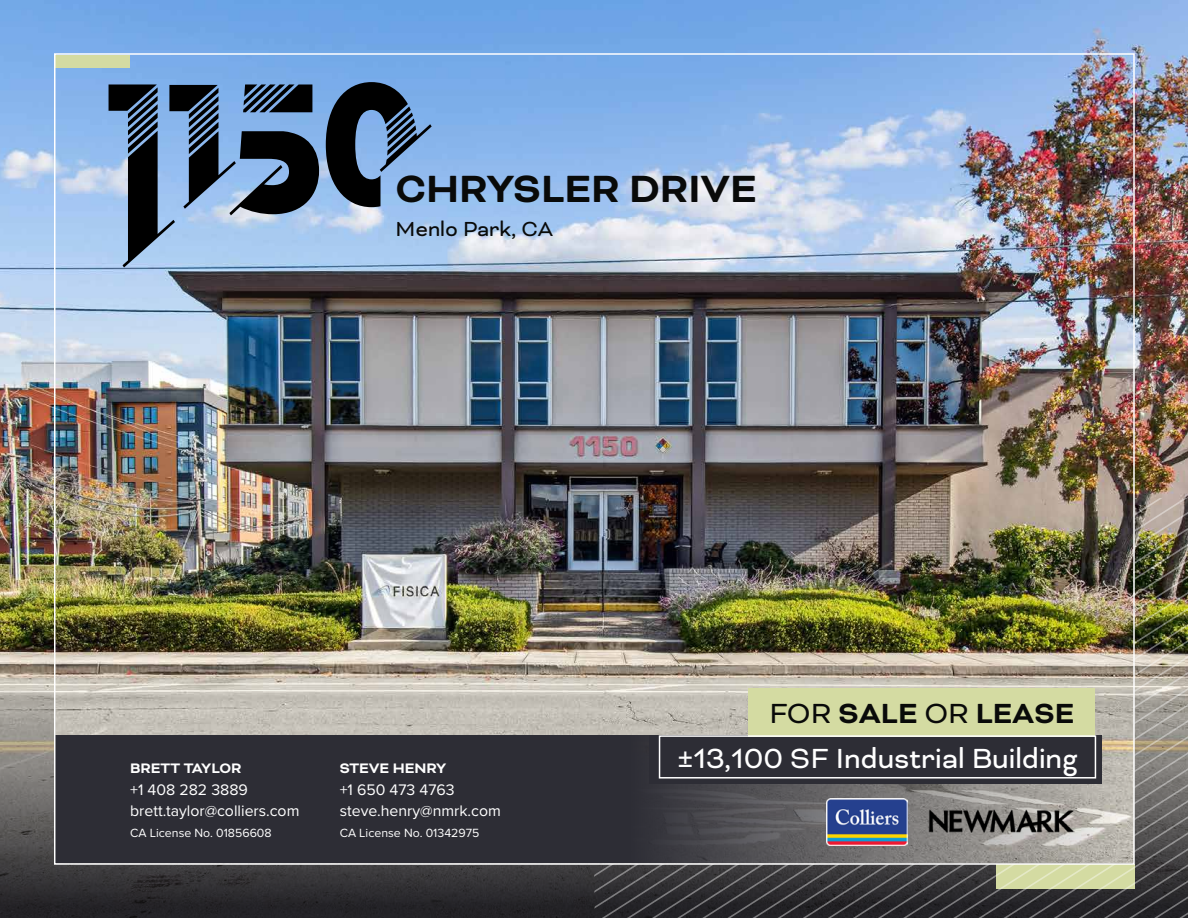
<style>
.page{position:relative;width:1188px;height:918px;background:#fff}
.page>*{position:absolute;margin:0;border:0;box-sizing:border-box;transform-origin:0 0}
.t1{font:700 43.65px "Bicyclette";color:#090a09}
.t2{font:31.8px "Bicyclette";color:#fff}
.t3{font:700 31.8px "Bicyclette";color:#090a09}
.t4{font:23.4px "Bicyclette";color:#090a09}
.t5{font:15.9px/21.1px "Proxima Nova";color:#fff}
.t6{font:700 15.9px "Bicyclette";color:#fff}
.t7{font:12.3px "Proxima Nova";color:#fff}
.s1{font-weight:400}
</style>
<div class="page">
<img style="left:0;top:0;width:1188px;height:691px">
<svg style="left:0;top:691px;width:594px;height:227px;background:#4f4e51"></svg>
<div style="left:56px;top:56px;width:74px;height:12px;background:#d4dba2"></div>
<svg style="left:109px;top:84px;width:210px;height:184px;background:#647c98"></svg>
<svg style="left:326px;top:82px;width:106px;height:125px;background:#4f6987"></svg>
<img style="left:594px;top:498px;width:594px;height:12px">
<svg style="left:594px;top:510px;width:594px;height:16px;background:#78706c"></svg>
<img style="left:594px;top:526px;width:594px;height:16px">
<img style="left:594px;top:542px;width:594px;height:16px">
<img style="left:594px;top:558px;width:594px;height:16px">
<img style="left:594px;top:574px;width:594px;height:16px">
<img style="left:594px;top:590px;width:594px;height:16px">
<img style="left:594px;top:606px;width:594px;height:16px">
<img style="left:594px;top:622px;width:594px;height:16px">
<img style="left:594px;top:638px;width:594px;height:16px">
<svg style="left:594px;top:654px;width:594px;height:16px;background:#cbbfb0"></svg>
<svg style="left:594px;top:670px;width:594px;height:16px;background:#b6ac9e"></svg>
<svg style="left:594px;top:686px;width:594px;height:16px;background:#d0d1af"></svg>
<svg style="left:594px;top:702px;width:594px;height:16px;background:#c8cba6"></svg>
<svg style="left:594px;top:718px;width:594px;height:16px;background:#c8caa5"></svg>
<svg style="left:594px;top:734px;width:594px;height:16px;background:#5b5a58"></svg>
<svg style="left:594px;top:750px;width:594px;height:16px;background:#3e3e43"></svg>
<svg style="left:594px;top:766px;width:594px;height:16px;background:#4c4b51"></svg>
<svg style="left:594px;top:782px;width:594px;height:16px;background:#6d6b6b"></svg>
<svg style="left:594px;top:798px;width:594px;height:16px;background:#6c6d76"></svg>
<svg style="left:594px;top:814px;width:594px;height:16px;background:#5d5f68"></svg>
<svg style="left:594px;top:830px;width:594px;height:16px;background:#777373"></svg>
<svg style="left:594px;top:846px;width:594px;height:72px;background:#535350"></svg>
<h1 class="t1" style="left:396px;top:164px;width:363px">CHRYSLER DRIVE</h1>
<h3 class="t4" style="left:396px;top:216px;width:159px">Menlo Park, CA</h3>
<p class="t6" style="left:130px;top:759px;width:113px">BRETT TAYLOR</p>
<p class="t5" style="left:130px;top:778px;width:171px">+1 408 282 3889 brett.taylor@colliers.com</p>
<p class="t7" style="left:130px;top:824px;width:143px">CA License No. 01856608</p>
<p class="t6" style="left:340px;top:759px;width:108px">STEVE HENRY</p>
<p class="t5" style="left:340px;top:778px;width:163px">+1 650 473 4763 steve.henry@nmrk.com</p>
<p class="t7" style="left:340px;top:824px;width:141px">CA License No. 01342975</p>
<h2 class="t3" style="left:770px;top:695px;width:306px"><span class="s1">FOR</span> SALE <span class="s1">OR</span> LEASE</h2>
<h2 class="t2" style="left:677px;top:740px;width:402px">±13,100 SF Industrial Building</h2>
</div>
